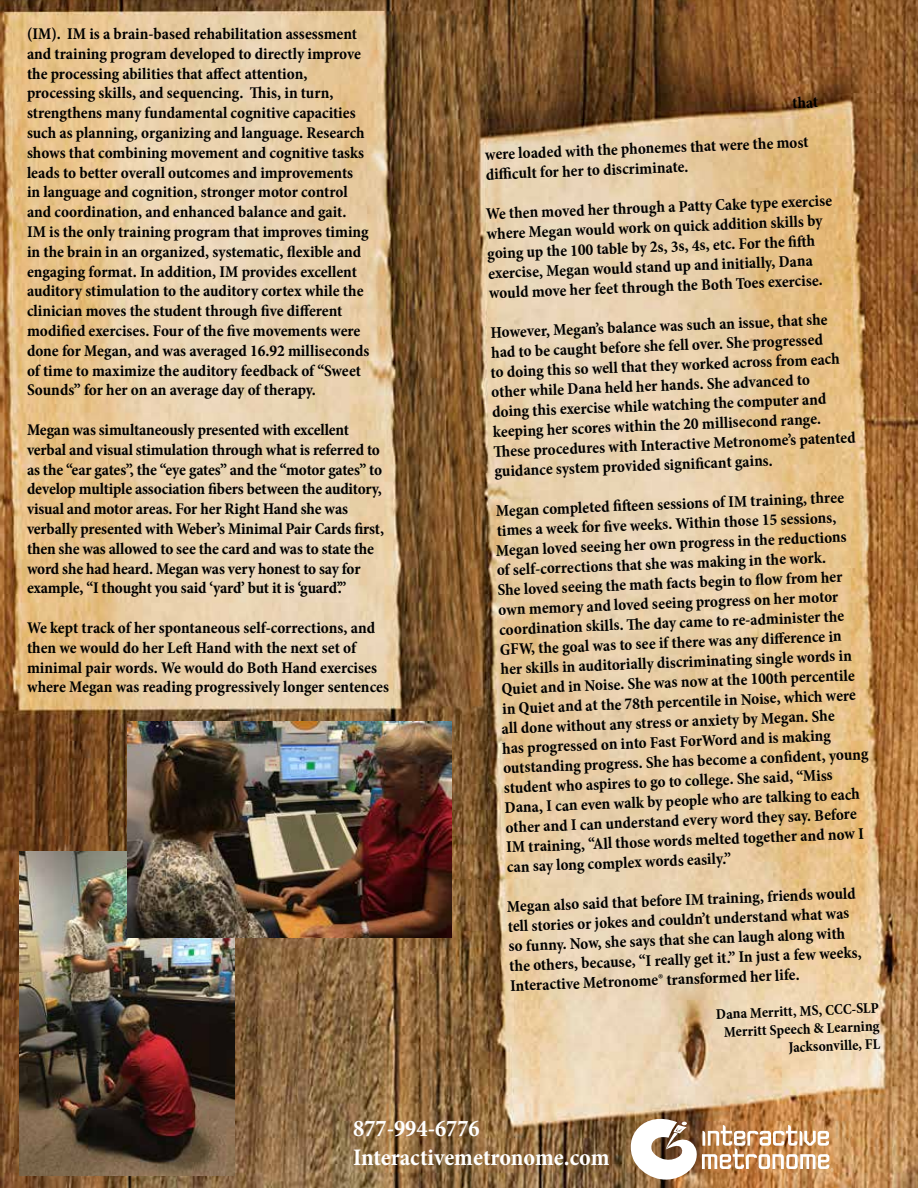
<style>
.page{position:relative;width:918px;height:1188px;background:#fff}
.page>*{position:absolute;margin:0;border:0;box-sizing:border-box;transform-origin:0 0}
.t1{font:700 condensed 24px/28.8px "Minion Pro";color:#fff}
.t2{font:700 condensed 16.5px/19.8px "Minion Pro";letter-spacing:-.005em;color:#000}
.t3{font:700 condensed 15px/17.9px "Minion Pro";color:#000;text-align:right}
</style>
<div class="page">
<img style="left:0;top:0;width:918px;height:1188px">
<img style="left:20px;top:851px;width:215px;height:324px">
<img style="left:127px;top:721px;width:324px;height:216px">
<img style="left:631px;top:1119px;width:202px;height:61px">
<p class="t2" style="left:27px;top:24px;width:344px">(IM). IM is a brain-based rehabilitation assessment and training program developed to directly improve the processing abilities that affect attention, processing skills, and sequencing. This, in turn, strengthens many fundamental cognitive capacities such as planning, organizing and language. Research shows that combining movement and cognitive tasks leads to better overall outcomes and improvements in language and cognition, stronger motor control and coordination, and enhanced balance and gait.<br>IM is the only training program that improves timing in the brain in an organized, systematic, flexible and engaging format. In addition, IM provides excellent auditory stimulation to the auditory cortex while the clinician moves the student through five different modified exercises. Four of the five movements were done for Megan, and was averaged 16.92 milliseconds of time to maximize the auditory feedback of “Sweet Sounds” for her on an average day of therapy.</p>
<p class="t2" style="left:27px;top:420px;width:359px">Megan was simultaneously presented with excellent verbal and visual stimulation through what is referred to as the “ear gates”, the “eye gates” and the “motor gates” to develop multiple association fibers between the auditory, visual and motor areas. For her Right Hand she was verbally presented with Weber’s Minimal Pair Cards first, then she was allowed to see the card and was to state the word she had heard. Megan was very honest to say for example, “I thought you said ‘yard’ but it is ‘guard’.”</p>
<p class="t2" style="left:27px;top:618px;width:364px">We kept track of her spontaneous self-corrections, and then we would do her Left Hand with the next set of minimal pair words. We would do Both Hand exercises where Megan was reading progressively longer sentences</p>
<p class="t2" style="left:792px;top:93px;width:28px;rotate:-2deg">that</p>
<p class="t2" style="left:485px;top:144px;width:325px;rotate:-2deg">were loaded with the phonemes that were the most diffi cult for her to discriminate.</p>
<p class="t2" style="left:486px;top:203px;width:348px;rotate:-2deg">We then moved her through a Patty Cake type exercise where Megan would work on quick addition skills by going up the 100 table by 2s, 3s, 4s, etc. For the fi ft h exercise, Megan would stand up and initially, Dana would move her feet through the Both Toes exercise.</p>
<p class="t2" style="left:489px;top:322px;width:364px;rotate:-2deg">However, Megan’s balance was such an issue, that she had to be caught before she fell over. She progressed<br>to doing this so well that they worked across from each other while Dana held her hands. She advanced to<br>doing this exercise while watching the computer and keeping her scores within the 20 millisecond range.<br>Th ese procedures with Interactive Metronome’s patented guidance system provided signifi cant gains.</p>
<p class="t2" style="left:494px;top:500px;width:367px;rotate:-2deg">Megan completed fi ft een sessions of IM training, three times a week for fi ve weeks. Within those 15 sessions, Megan loved seeing her own progress in the reductions of self-corrections that she was making in the work.<br>She loved seeing the math facts begin to fl ow from her own memory and loved seeing progress on her motor coordination skills. Th e day came to re-administer the GFW, the goal was to see if there was any diff erence in her skills in auditorially discriminating single words in Quiet and in Noise. She was now at the 100th percentile in Quiet and at the 78th percentile in Noise, which were all done without any stress or anxiety by Megan. She<br>has progressed on into Fast ForWord and is making outstanding progress. She has become a confi dent, young student who aspires to go to college. She said, “Miss Dana, I can even walk by people who are talking to each other and I can understand every word they say. Before IM training, “All those words melted together and now I can say long complex words easily.”</p>
<p class="t2" style="left:507px;top:896px;width:354px;rotate:-2deg">Megan also said that before IM training, friends would tell stories or jokes and couldn’t understand what was so funny. Now, she says that she can laugh along with the others, because, “I really get it.” In just a few weeks, Interactive Metronome® transformed her life.</p>
<p class="t3" style="left:716px;top:1005px;width:165px;rotate:-2deg">Dana Merritt, MS, CCC-SLP<br>Merritt Speech &amp; Learning<br>Jacksonville, FL</p>
<h1 class="t1" style="left:353px;top:1114px;width:258px">877-994-6776<br>Interactivemetronome.com</h1>
</div>
